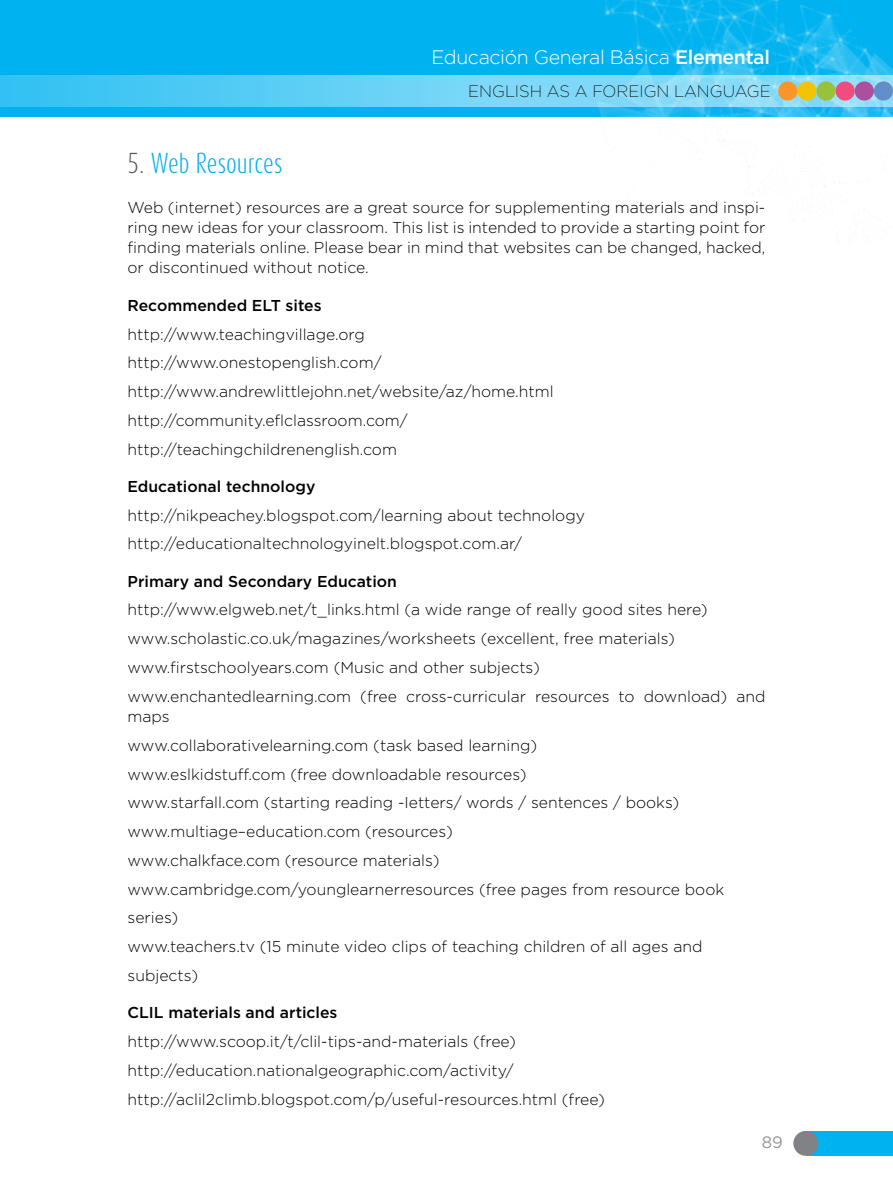
<style>
.page{position:relative;width:893px;height:1191px;background:#fff}
.page>*{position:absolute;margin:0;border:0;box-sizing:border-box;transform-origin:0 0}
.t1{font:300 24px "Dax Compact";color:#00aeef}
.t2{font:300 19.5px "Gotham";letter-spacing:-.02em;color:#fff}
.t3{font:200 16.5px "Gotham";color:#000}
.t4{font:16.5px "Gotham";color:#939598}
.t5{font:300 15.75px/28.8px "Gotham";color:#000}
.t6{font:500 15.75px "Gotham";color:#000}
.s1{font-weight:500}
.s2{color:#58595b}
</style>
<div class="page">
<div style="left:0;top:0;width:893px;height:117px;background:#00b3f0"></div>
<img style="left:598px;top:0;width:295px;height:220px">
<svg style="left:0;top:75px;width:893px;height:32px"></svg>
<div style="left:874px;top:81px;width:19px;height:20px;background:#628fca;border-radius:50%"></div>
<div style="left:797px;top:81px;width:19px;height:20px;background:#f3c405;border-radius:50%"></div>
<div style="left:836px;top:81px;width:19px;height:20px;background:#ef4d80;border-radius:50%"></div>
<div style="left:855px;top:81px;width:19px;height:20px;background:#ae4f9e;border-radius:50%"></div>
<div style="left:778px;top:81px;width:19px;height:20px;background:#f8962a;border-radius:50%"></div>
<div style="left:816px;top:81px;width:20px;height:20px;background:#98c13c;border-radius:50%"></div>
<div style="left:806px;top:1130px;width:87px;height:25px;background:#00b3f0"></div>
<div style="left:793px;top:1130px;width:25px;height:25px;background:#808285;border-radius:50%"></div>
<p class="t2" style="left:431px;top:45px;width:340px">Educación General Básica <span class="s1">Elemental</span></p>
<p class="t3" style="left:468px;top:81px;width:304px">ENGLISH AS A FOREIGN LANGUAGE</p>
<h1 class="t1" style="left:128px;top:148px;width:156px"><span class="s2">5.</span> Web Resources</h1>
<p class="t5" style="left:128px;top:196px;width:639px;line-height:20.2px;text-align:justify">Web (internet) resources are a great source for supplementing materials and inspi&shy;ring new ideas for your classroom. This list is intended to provide a starting point for finding materials online. Please bear in mind that websites can be changed, hacked, or discontinued without notice.</p>
<p class="t6" style="left:128px;top:295px;width:196px">Recommended ELT sites</p>
<p class="t5" style="left:128px;top:319px;width:428px">http://www.teachingvillage.org http://www.onestopenglish.com/ http://www.andrewlittlejohn.net/website/az/home.html http://community.eflclassroom.com/ http://teachingchildrenenglish.com</p>
<p class="t6" style="left:128px;top:476px;width:189px">Educational technology</p>
<p class="t5" style="left:128px;top:500px;width:459px">http://nikpeachey.blogspot.com/learning about technology http://educationaltechnologyinelt.blogspot.com.ar/</p>
<p class="t6" style="left:128px;top:571px;width:271px">Primary and Secondary Education</p>
<p class="t5" style="left:128px;top:595px;width:639px">http://www.elgweb.net/t_links.html (a wide range of really good sites here) www.scholastic.co.uk/magazines/worksheets (excellent, free materials) www.firstschoolyears.com (Music and other subjects) www.enchantedlearning.com (free cross-curricular resources to download) and</p>
<p class="t5" style="left:128px;top:701px;width:598px">maps<br>www.collaborativelearning.com (task based learning)<br>www.eslkidstuff.com (free downloadable resources)<br>www.starfall.com (starting reading -Ietters/ words / sentences / books) www.multiage–education.com (resources)<br>www.chalkface.com (resource materials) www.cambridge.com/younglearnerresources (free pages from resource book series)<br>www.teachers.tv (15 minute video clips of teaching children of all ages and subjects)</p>
<p class="t6" style="left:128px;top:1002px;width:211px">CLIL materials and articles</p>
<p class="t5" style="left:128px;top:1026px;width:479px">http://www.scoop.it/t/clil-tips-and-materials (free) http://education.nationalgeographic.com/activity/ http://aclil2climb.blogspot.com/p/useful-resources.html (free)</p>
<p class="t4" style="left:762px;top:1131px;width:22px">89</p>
</div>
